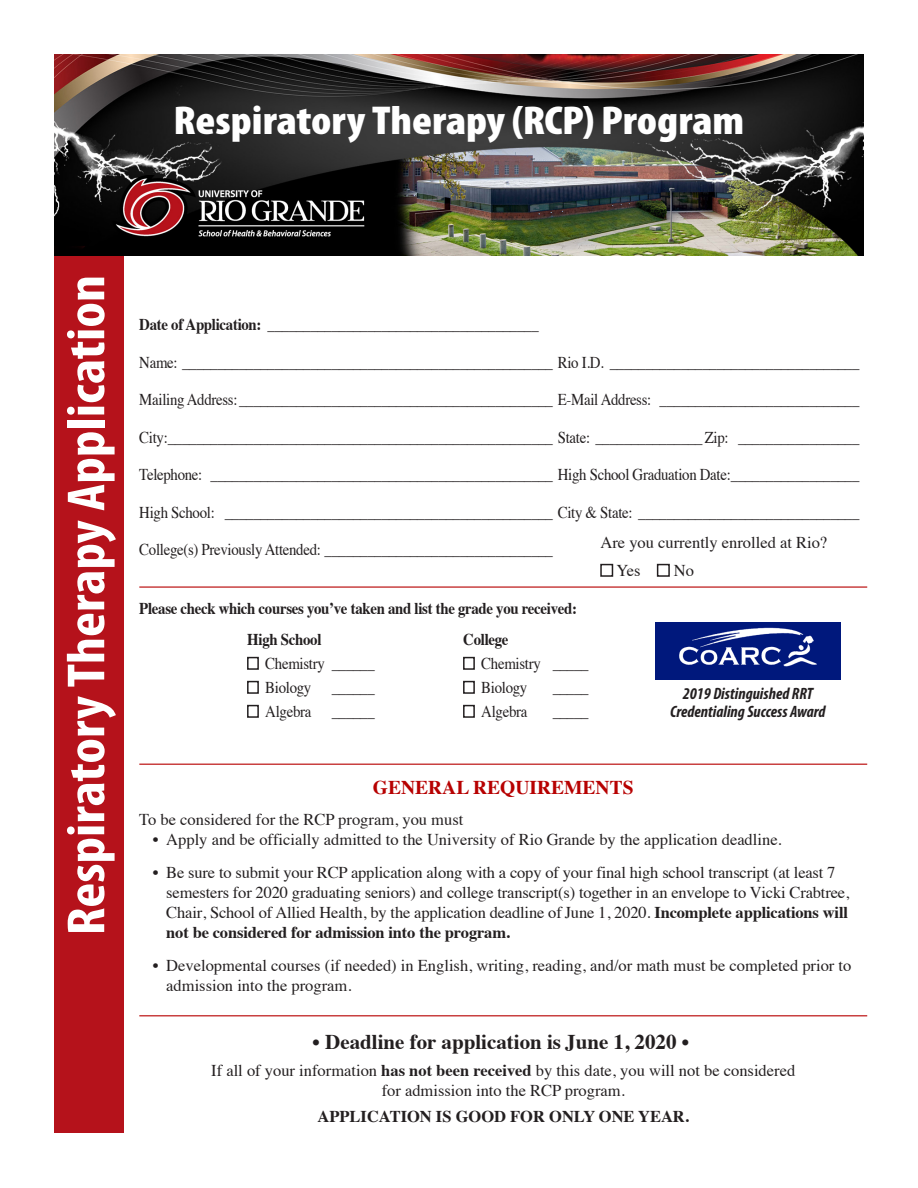
<style>
.page{position:relative;width:918px;height:1188px;background:#fff}
.page>*{position:absolute;margin:0;border:0;box-sizing:border-box;transform-origin:0 0}
.t1{font:700 condensed 54px "Myriad Pro";color:#fff;scale:1.1 1}
.t2{font:900 condensed 40.5px "Myriad Pro";color:#fff;scale:1.11 1}
.t3{font:700 21px "Times";color:#231f20}
.t4{font:700 19.5px "Times";color:#b70000}
.t5{font:16.5px "Times";letter-spacing:-.01em;color:#231f20;scale:.9 1}
.t6{font:16.5px/19.8px "Times";letter-spacing:-.01em;color:#231f20}
.t7{font:700 16.5px "Times";letter-spacing:-.02em;color:#231f20;scale:.9 1}
.t8{font:italic 700 condensed 16.5px "Myriad Pro";color:#231f20}
.t9{font:700 16.5px "Times";color:#231f20}
.s1{font-weight:700}
</style>
<div class="page">
<div style="left:54px;top:55px;width:70px;height:1078px;background:#b5121b"></div>
<img style="left:54px;top:54px;width:810px;height:202px">
<hr style="left:139px;top:586px;width:728px;height:2px;background:#b70000">
<hr style="left:139px;top:764px;width:728px;height:1px;background:#b70000">
<hr style="left:139px;top:1015px;width:728px;height:1px;background:#b70000">
<img style="left:656px;top:622px;width:184px;height:57px">
<p class="t2" style="left:174px;top:95px;width:516px">Respiratory Therapy (RCP) Program</p>
<p class="t1" style="left:52px;top:935px;width:602px;rotate:-90deg">Respiratory Therapy Application</p>
<p class="t5" style="left:139px;top:309px;width:445px"><span class="s1">Date of Application:</span> ______________________________________</p>
<p class="t5" style="left:139px;top:347px;width:802px">Name: ____________________________________________________ Rio I.D. ___________________________________</p>
<p class="t5" style="left:139px;top:384px;width:802px">Mailing Address:____________________________________________ E-Mail Address: ____________________________</p>
<p class="t5" style="left:139px;top:422px;width:802px">City:______________________________________________________ State: _______________ Zip: _________________</p>
<p class="t5" style="left:139px;top:459px;width:802px">Telephone: ________________________________________________ High School Graduation Date:__________________</p>
<p class="t5" style="left:139px;top:497px;width:802px">High School: ______________________________________________ City &amp; State: _______________________________</p>
<p class="t5" style="left:139px;top:534px;width:461px">College(s) Previously Attended: ________________________________</p>
<p class="t6" style="left:600px;top:531px;width:228px">Are you currently enrolled at Rio?</p>
<p class="t6" style="left:600px;top:559px;width:95px">■ Yes ■ No</p>
<p class="t7" style="left:139px;top:593px;width:488px">Please check which courses you’ve taken and list the grade you received:</p>
<p class="t7" style="left:247px;top:624px;width:84px">High School</p>
<p class="t7" style="left:463px;top:624px;width:52px">College</p>
<p class="t5" style="left:247px;top:648px;width:143px">■ Chemistry ______</p>
<p class="t5" style="left:463px;top:648px;width:141px">■ Chemistry _____</p>
<p class="t5" style="left:247px;top:672px;width:143px">■ Biology ______</p>
<p class="t5" style="left:463px;top:672px;width:73px">■ Biology</p>
<p class="t5" style="left:553px;top:672px;width:41px">_____</p>
<p class="t5" style="left:247px;top:696px;width:143px">■ Algebra ______</p>
<p class="t5" style="left:463px;top:696px;width:73px">■ Algebra</p>
<p class="t5" style="left:553px;top:696px;width:41px">_____</p>
<p class="t8" style="left:683px;top:684px;width:132px">2019 Distinguished RRT</p>
<p class="t8" style="left:670px;top:702px;width:157px">Credentialing Success Award</p>
<p class="t4" style="left:373px;top:769px;width:262px">GENERAL REQUIREMENTS</p>
<p class="t6" style="left:139px;top:808px;width:326px">To be considered for the RCP program, you must</p>
<p class="t6" style="left:153px;top:828px;width:630px">• Apply and be officially admitted to the University of Rio Grande by the application deadline.</p>
<p class="t6" style="left:166px;top:861px;width:684px;text-indent:-13px">• Be sure to submit your RCP application along with a copy of your final high school transcript (at least 7 semesters for 2020 graduating seniors) and college transcript(s) together in an envelope to Vicki Crabtree, Chair, School of Allied Health, by the application deadline of June 1, 2020. <span class="s1">Incomplete applications will not be considered for admission into the program.</span></p>
<p class="t6" style="left:166px;top:954px;width:687px;text-indent:-13px">• Developmental courses (if needed) in English, writing, reading, and/or math must be completed prior to admission into the program.</p>
<p class="t3" style="left:313px;top:1022px;width:378px">• Deadline for application is June 1, 2020 •</p>
<p class="t6" style="left:211px;top:1059px;width:586px">If all of your information <span class="s1">has not been received</span> by this date, you will not be considered</p>
<p class="t6" style="left:382px;top:1079px;width:245px">for admission into the RCP program.</p>
<p class="t9" style="left:318px;top:1101px;width:373px">APPLICATION IS GOOD FOR ONLY ONE YEAR.</p>
</div>
